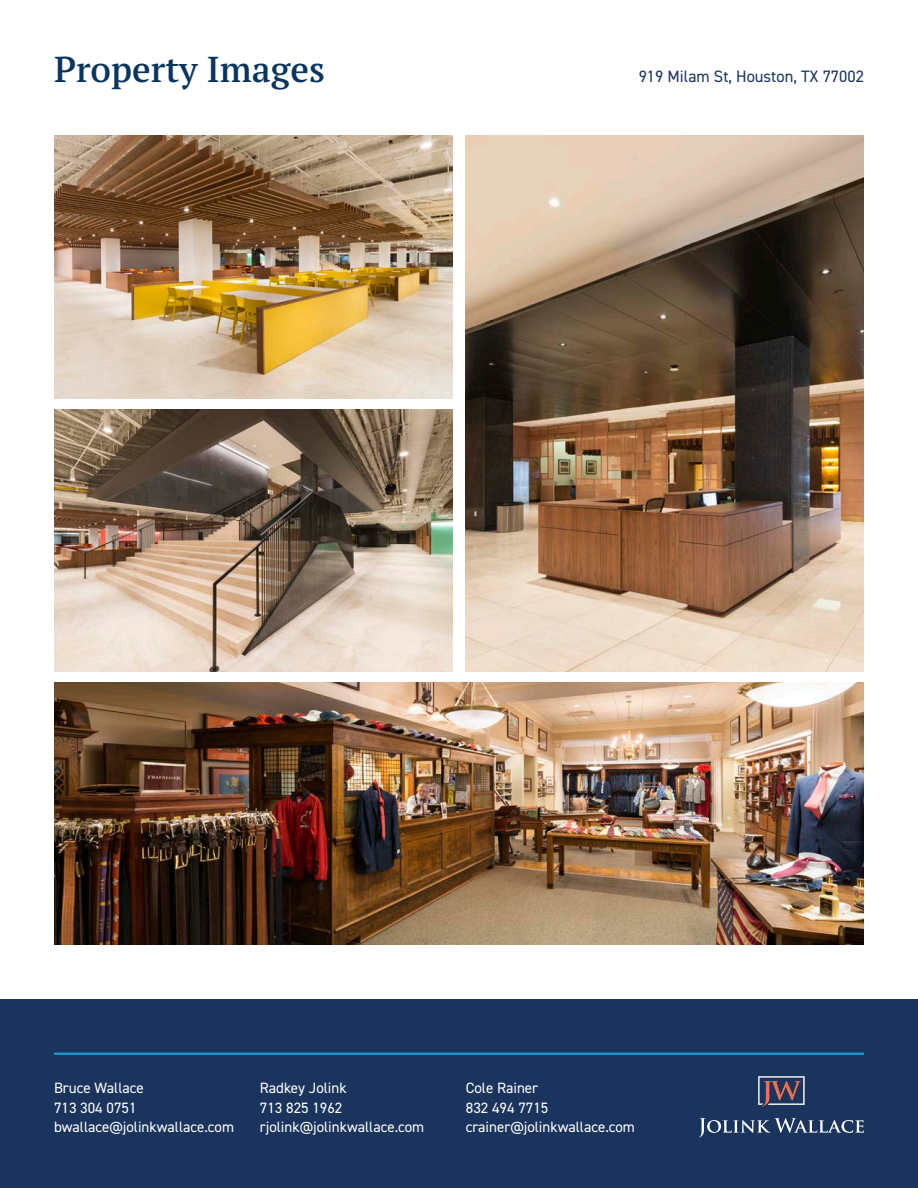
<style>
.page{position:relative;width:918px;height:1188px;background:#fff}
.page>*{position:absolute;margin:0;border:0;box-sizing:border-box;transform-origin:0 0}
.t1{font:600 36px "PT Serif Pro";color:#0a355e}
.t2{font:16.5px "DIN2014";color:#1a345d}
.t3{font:15px/19.5px "DIN2014";color:#fff}
</style>
<div class="page">
<img style="left:54px;top:409px;width:398px;height:263px">
<img style="left:54px;top:683px;width:810px;height:262px">
<img style="left:54px;top:136px;width:398px;height:262px">
<img style="left:466px;top:136px;width:398px;height:536px">
<div style="left:0;top:999px;width:918px;height:189px;background:#1a345d"></div>
<hr style="left:54px;top:1053px;width:810px;height:2px;background:#179ad7">
<svg style="left:699px;top:1118px;width:165px;height:20px"></svg>
<svg style="left:758px;top:1076px;width:47px;height:31px"></svg>
<p class="t1" style="left:54px;top:45px;width:273px">Property Images</p>
<p class="t2" style="left:639px;top:66px;width:227px">919 Milam St, Houston, TX 77002</p>
<p class="t3" style="left:54px;top:1078px;width:182px">Bruce Wallace<br>713 304 0751 bwallace@jolinkwallace.com</p>
<p class="t3" style="left:260px;top:1078px;width:166px">Radkey Jolink<br>713 825 1962 rjolink@jolinkwallace.com</p>
<p class="t3" style="left:466px;top:1078px;width:171px">Cole Rainer<br>832 494 7715 crainer@jolinkwallace.com</p>
</div>
